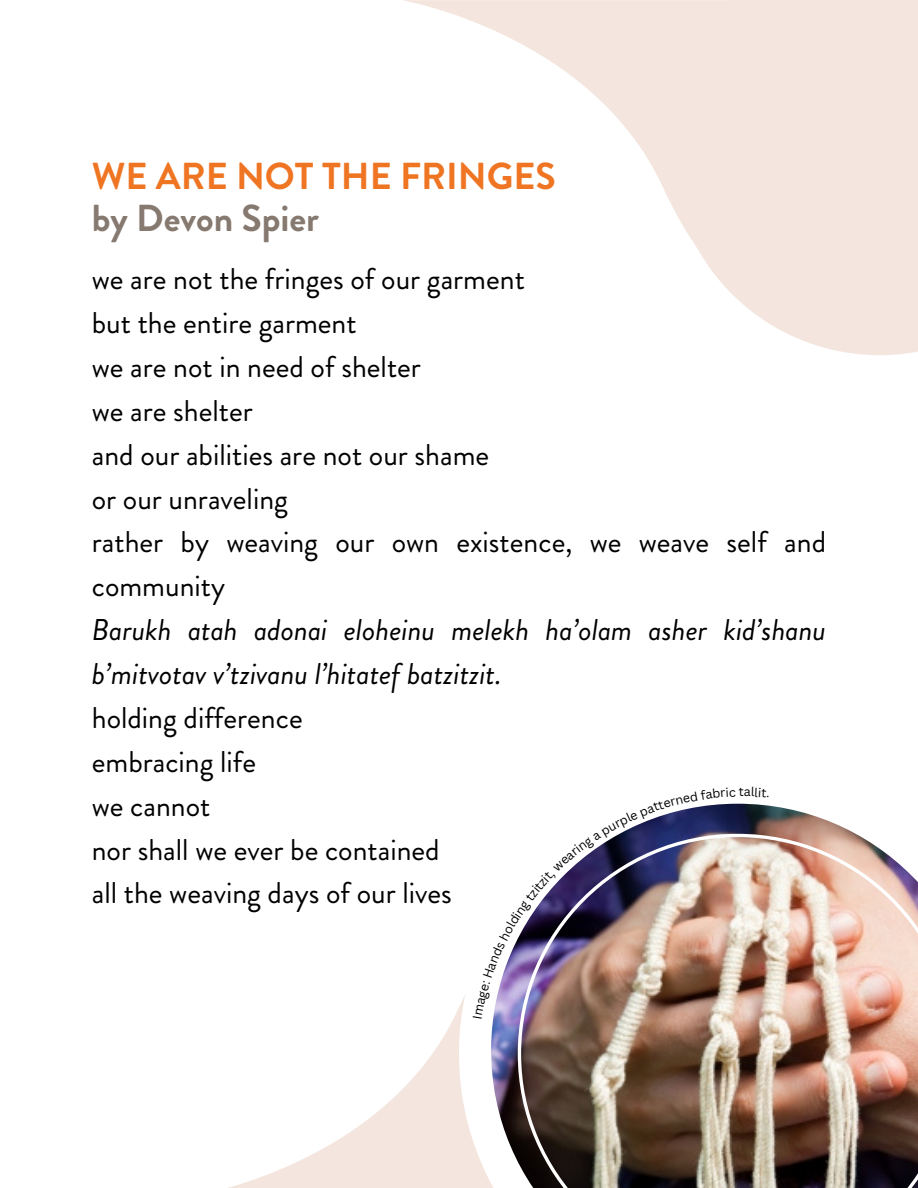
<style>
.page{position:relative;width:918px;height:1188px;background:#fff}
.page>*{position:absolute;margin:0;border:0;box-sizing:border-box;transform-origin:0 0}
.t1{font:700 37.5px "Brandon Grotesque";color:#ef7522}
.t2{font:700 37.5px "Brandon Grotesque";color:#867970}
.t3{font:30px/43.8px "Brandon Grotesque";color:#000}
.t4{font:italic 30px/43.8px "Brandon Grotesque";color:#000}
.t5{font:12.45px "Canva Sans";color:#000}
</style>
<div class="page">
<svg style="left:407px;top:1px;width:264px;height:202px"></svg>
<svg style="left:671px;top:0;width:247px;height:355px;fill:#f4e6de"></svg>
<svg style="left:228px;top:1008px;width:231px;height:180px"></svg>
<svg style="left:459px;top:803px;width:289px;height:385px"></svg>
<img style="left:491px;top:804px;width:365px;height:384px">
<img style="left:518px;top:834px;width:400px;height:354px">
<img style="left:473px;top:803px;width:262px;height:216px">
<p class="t1" style="left:92px;top:150px;width:466px">WE ARE NOT THE FRINGES</p>
<p class="t2" style="left:92px;top:191px;width:229px">by Devon Spier</p>
<p class="t3" style="left:92px;top:257px;width:736px">we are not the fringes of our garment<br>but the entire garment<br>we are not in need of shelter<br>we are shelter<br>and our abilities are not our shame<br>or our unraveling<br>rather by weaving our own existence, we weave self and community</p>
<p class="t4" style="left:92px;top:608px;width:736px">Barukh atah adonai eloheinu melekh ha’olam asher kid’shanu b’mitvotav v’tzivanu l’hitatef batzitzit.</p>
<p class="t3" style="left:92px;top:696px;width:362px">holding difference<br>embracing life<br>we cannot<br>nor shall we ever be contained all the weaving days of our lives</p>
<p class="t5" style="left:739px;top:783px;width:7px">t</p>
</div>
